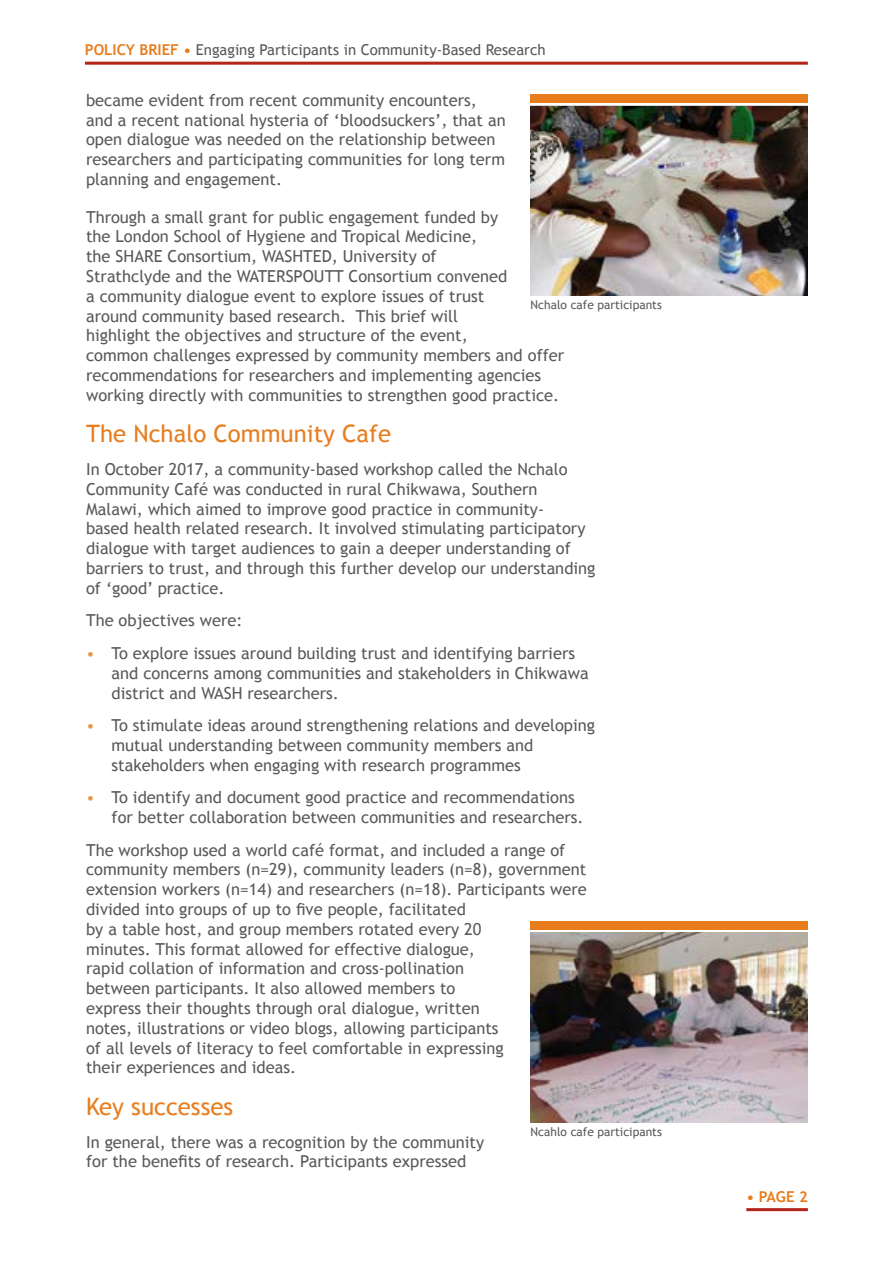
<style>
.page{position:relative;width:893px;height:1263px;background:#fff}
.page>*{position:absolute;margin:0;border:0;box-sizing:border-box;transform-origin:0 0}
.t1{font:24px "Trebuchet MS";color:#e87d1e}
.t2{font:16.5px/19.8px "Trebuchet MS";color:#58595b}
.t3{font:15px "Trebuchet MS";color:#58595b}
.t4{font:700 15px "Trebuchet MS";color:#e87d1e}
.t5{font:12px "Trebuchet MS";color:#58595b}
.s1{font-weight:700;color:#e87d1e}
.s2{color:#ed9345}
</style>
<div class="page">
<hr style="left:746px;top:1208px;width:62px;height:3px;background:#b32317">
<hr style="left:85px;top:62px;width:723px;height:3px;background:#b32317">
<img style="left:531px;top:932px;width:277px;height:190px">
<div style="left:531px;top:921px;width:277px;height:8px;background:#e87d1e"></div>
<img style="left:531px;top:106px;width:277px;height:189px">
<div style="left:531px;top:94px;width:277px;height:8px;background:#e87d1e"></div>
<p class="t3" style="left:85px;top:41px;width:462px"><span class="s1">POLICY BRIEF •</span> Engaging Participants in Community-Based Research</p>
<p class="t2" style="left:86px;top:90px;width:421px">became evident from recent community encounters, and a recent national hysteria of ‘bloodsuckers’, that an open dialogue was needed on the relationship between researchers and participating communities for long term planning and engagement.</p>
<p class="t2" style="left:86px;top:207px;width:480px">Through a small grant for public engagement funded by<br>the London School of Hygiene and Tropical Medicine,<br>the SHARE Consortium, WASHTED, University of<br>Strathclyde and the WATERSPOUTT Consortium convened<br>a community dialogue event to explore issues of trust<br>around community based research. This brief will<br>highlight the objectives and structure of the event,<br>common challenges expressed by community members and offer recommendations for researchers and implementing agencies working directly with communities to strengthen good practice.</p>
<h1 class="t1" style="left:86px;top:420px;width:307px">The Nchalo Community Cafe</h1>
<p class="t2" style="left:86px;top:459px;width:511px">In October 2017, a community-based workshop called the Nchalo Community Café was conducted in rural Chikwawa, Southern Malawi, which aimed to improve good practice in community-<br>based health related research. It involved stimulating participatory dialogue with target audiences to gain a deeper understanding of barriers to trust, and through this further develop our understanding of ‘good’ practice.</p>
<p class="t2" style="left:86px;top:611px;width:158px">The objectives were:</p>
<p class="t2" style="left:112px;top:643px;width:479px;text-indent:-26px"><span class="s2">•</span> To explore issues around building trust and identifying barriers and concerns among communities and stakeholders in Chikwawa district and WASH researchers.</p>
<p class="t2" style="left:112px;top:715px;width:485px;text-indent:-26px"><span class="s2">•</span> To stimulate ideas around strengthening relations and developing mutual understanding between community members and stakeholders when engaging with research programmes</p>
<p class="t2" style="left:112px;top:788px;width:473px;text-indent:-26px"><span class="s2">•</span> To identify and document good practice and recommendations for better collaboration between communities and researchers.</p>
<p class="t2" style="left:86px;top:840px;width:502px">The workshop used a world café format, and included a range of community members (n=29), community leaders (n=8), government extension workers (n=14) and researchers (n=18). Participants were divided into groups of up to five people, facilitated<br>by a table host, and group members rotated every 20<br>minutes. This format allowed for effective dialogue,<br>rapid collation of information and cross-pollination<br>between participants. It also allowed members to<br>express their thoughts through oral dialogue, written<br>notes, illustrations or video blogs, allowing participants<br>of all levels of literacy to feel comfortable in expressing<br>their experiences and ideas.</p>
<h1 class="t1" style="left:86px;top:1092px;width:149px">Key successes</h1>
<p class="t2" style="left:86px;top:1132px;width:400px">In general, there was a recognition by the community for the benefits of research. Participants expressed</p>
<p class="t5" style="left:531px;top:298px;width:133px">Nchalo cafe participants</p>
<p class="t5" style="left:531px;top:1125px;width:133px">Ncahlo cafe participants</p>
<p class="t4" style="left:746px;top:1187px;width:63px">• PAGE 2</p>
</div>
